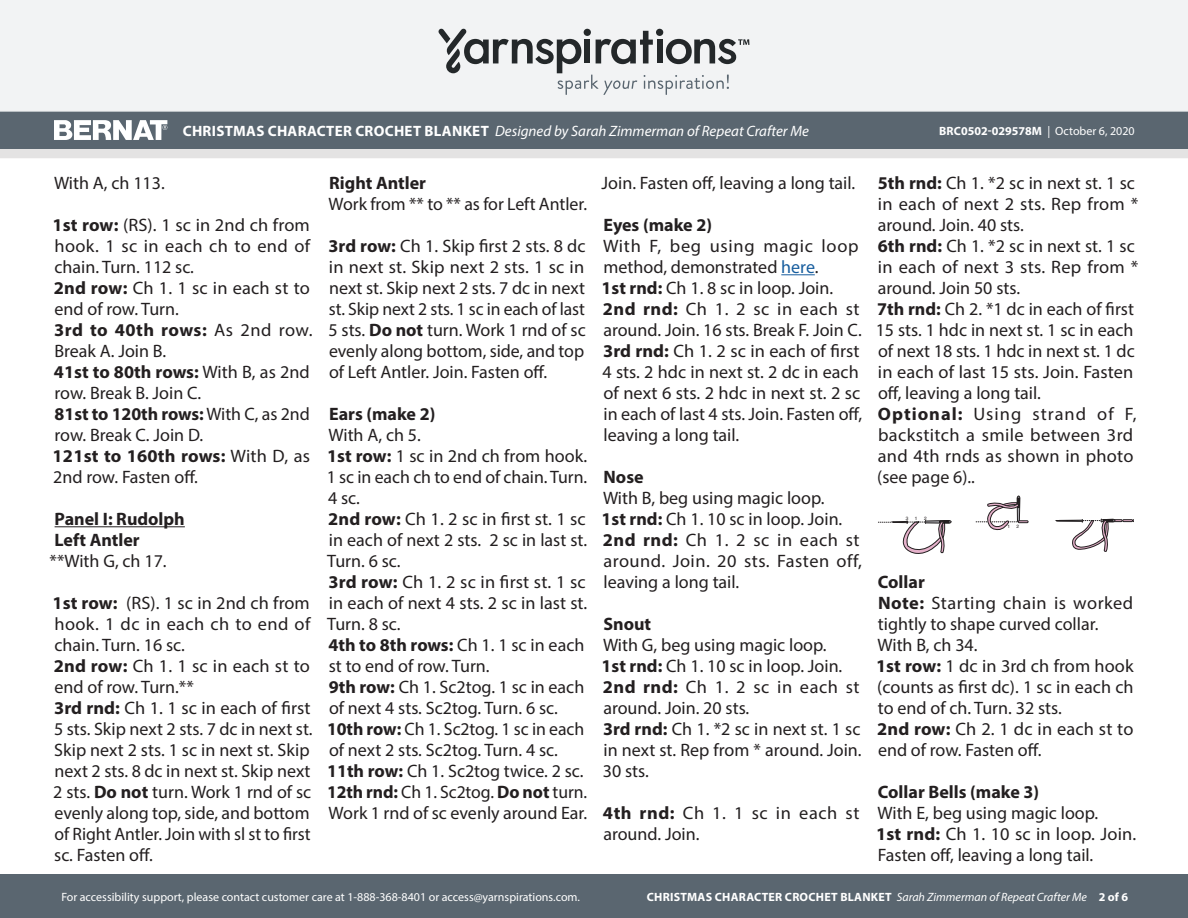
<style>
.page{position:relative;width:1188px;height:918px;background:#fff}
.page>*{position:absolute;margin:0;border:0;box-sizing:border-box;transform-origin:0 0}
.Body_-__Color_coded{font:18px/21px "Myriad Pro";color:#231f20}
.Body_-__With_auto_st{font:18px/21px "Myriad Pro";color:#231f20}
.Body_-__Color_coded-2{font:700 18px "Myriad Pro";color:#231f20}
.Body_-__Color_coded-3{font:18px/21px "Myriad Pro";letter-spacing:.02em;color:#231f20}
.Body_-__Color_coded-4{font:18px/21px "Myriad Pro";letter-spacing:.025em;color:#231f20}
.t1{font:italic 15px "Myriad Pro";color:#fff}
.t2{font:12px "Myriad Pro";color:#fff}
.t3{font:700 12px "Myriad Pro";letter-spacing:.02em;color:#fff}
.t4{font:700 12px "Myriad Pro";color:#fff}
.t5{font:4.65px "Helvetica";color:#231f20}
.s1{font-weight:700;font-style:normal}
.s2{font-weight:400}
.s3{font-weight:700}
.s4{color:#175d9e}
.s5{font-weight:400;font-style:italic}
</style>
<div class="page">
<div style="left:0;top:875px;width:1188px;height:43px;background:#5a6670"></div>
<div style="left:0;top:149px;width:1188px;height:9px;background:#e4e3e3"></div>
<div style="left:0;top:111px;width:1188px;height:38px;background:#5a6670"></div>
<div style="left:0;top:0;width:1188px;height:112px;background:#f2f3f4"></div>
<svg style="left:438px;top:29px;width:311px;height:66px"></svg>
<svg style="left:54px;top:120px;width:113px;height:20px"></svg>
<hr style="left:55px;top:526px;width:130px;height:1px;background:#231f20">
<hr style="left:781px;top:274px;width:34px;height:1px;background:#175d9e">
<svg style="left:878px;top:520px;width:74px;height:34px"></svg>
<svg style="left:1055px;top:518px;width:79px;height:34px"></svg>
<svg style="left:975px;top:496px;width:53px;height:35px"></svg>
<p class="t1" style="left:183px;top:122px;width:628px"><span class="s1">CHRISTMAS CHARACTER CROCHET BLANKET</span> Designed by Sarah Zimmerman of Repeat Crafter Me</p>
<p class="t4" style="left:939px;top:123px;width:197px">BRC0502-029578M <span class="s2">| October 6, 2020</span></p>
<p class="Body_-__Color_coded" style="left:54px;top:172px;width:112px">With A, ch 113.</p>
<p class="Body_-__Color_coded" style="left:53px;top:214px;width:259px;text-align:justify"><span class="s3">1st row:</span> (RS). 1 sc in 2nd ch from hook. 1 sc in each ch to end of chain. Turn. 112 sc.</p>
<p class="Body_-__Color_coded" style="left:54px;top:277px;width:258px"><span class="s3">2nd row:</span> Ch 1. 1 sc in each st to end of row. Turn.</p>
<p class="Body_-__Color_coded" style="left:54px;top:319px;width:260px"><span class="s3">3rd to 40th rows:</span> As 2nd row.<br>Break A. Join B.</p>
<p class="Body_-__Color_coded" style="left:54px;top:361px;width:257px"><span class="s3">41st to 80th rows:</span> With B, as 2nd row. Break B. Join C.</p>
<p class="Body_-__Color_coded" style="left:55px;top:403px;width:257px"><span class="s3">81st to 120th rows:</span> With C, as 2nd row. Break C. Join D.</p>
<p class="Body_-__Color_coded" style="left:53px;top:445px;width:259px"><span class="s3">121st to 160th rows:</span> With D, as<br>2nd row. Fasten off.</p>
<p class="Body_-__Color_coded-2" style="left:55px;top:507px;width:132px">Panel I: Rudolph</p>
<p class="Body_-__Color_coded-2" style="left:55px;top:528px;width:87px">Left Antler</p>
<p class="Body_-__Color_coded" style="left:50px;top:550px;width:119px">**With G, ch 17.</p>
<p class="Body_-__Color_coded" style="left:53px;top:592px;width:259px;text-align:justify"><span class="s3">1st row:</span> (RS). 1 sc in 2nd ch from hook. 1 dc in each ch to end of chain. Turn. 16 sc.</p>
<p class="Body_-__Color_coded" style="left:54px;top:655px;width:258px"><span class="s3">2nd row:</span> Ch 1. 1 sc in each st to end of row. Turn.**</p>
<p class="Body_-__Color_coded" style="left:53px;top:697px;width:261px"><span class="s3">3rd rnd:</span> Ch 1. 1 sc in each of first<br>5 sts. Skip next 2 sts. 7 dc in next st.<br>Skip next 2 sts. 1 sc in next st. Skip next 2 sts. 8 dc in next st. Skip next<br>2 sts. <span class="s3">Do not</span> turn. Work 1 rnd of sc evenly along top, side, and bottom of Right Antler. Join with sl st to first sc. Fasten off.</p>
<p class="Body_-__Color_coded-2" style="left:329px;top:171px;width:99px">Right Antler</p>
<p class="Body_-__Color_coded" style="left:329px;top:193px;width:260px">Work from ** to ** as for Left Antler.</p>
<p class="Body_-__Color_coded" style="left:329px;top:235px;width:259px;text-align:justify"><span class="s3">3rd row:</span> Ch 1. Skip first 2 sts. 8 dc in next st. Skip next 2 sts. 1 sc in next st. Skip next 2 sts. 7 dc in next st. Skip next 2 sts. 1 sc in each of last 5 sts. <span class="s3">Do not</span> turn. Work 1 rnd of sc evenly along bottom, side, and top of Left Antler. Join. Fasten off.</p>
<p class="Body_-__Color_coded-2" style="left:329px;top:402px;width:108px">Ears (make 2)</p>
<p class="Body_-__Color_coded" style="left:329px;top:424px;width:94px">With A, ch 5.</p>
<p class="Body_-__Color_coded" style="left:327px;top:445px;width:262px;text-align:justify"><span class="s3">1st row:</span> 1 sc in 2nd ch from hook.<br>1 sc in each ch to end of chain. Turn.<br>4 sc.</p>
<p class="Body_-__Color_coded" style="left:327px;top:508px;width:262px;text-align:justify"><span class="s3">2nd row:</span> Ch 1. 2 sc in first st. 1 sc in each of next 2 sts. 2 sc in last st.<br>Turn. 6 sc.</p>
<p class="Body_-__Color_coded" style="left:327px;top:571px;width:262px;text-align:justify"><span class="s3">3rd row:</span> Ch 1. 2 sc in first st. 1 sc in each of next 4 sts. 2 sc in last st.<br>Turn. 8 sc.</p>
<p class="Body_-__Color_coded" style="left:328px;top:634px;width:258px"><span class="s3">4th to 8th rows:</span> Ch 1. 1 sc in each st to end of row. Turn.</p>
<p class="Body_-__Color_coded" style="left:329px;top:676px;width:257px"><span class="s3">9th row:</span> Ch 1. Sc2tog. 1 sc in each of next 4 sts. Sc2tog. Turn. 6 sc.</p>
<p class="Body_-__Color_coded" style="left:327px;top:718px;width:259px"><span class="s3">10th row:</span> Ch 1. Sc2tog. 1 sc in each of next 2 sts. Sc2tog. Turn. 4 sc.</p>
<p class="Body_-__Color_coded" style="left:327px;top:760px;width:258px"><span class="s3">11th row:</span> Ch 1. Sc2tog twice. 2 sc.</p>
<p class="Body_-__Color_coded" style="left:327px;top:781px;width:262px"><span class="s3">12th rnd:</span> Ch 1. Sc2tog. <span class="s3">Do not</span> turn.<br>Work 1 rnd of sc evenly around Ear.</p>
<p class="Body_-__Color_coded" style="left:602px;top:172px;width:255px">Join. Fasten off, leaving a long tail.</p>
<p class="Body_-__Color_coded-2" style="left:604px;top:213px;width:110px">Eyes (make 2)</p>
<p class="Body_-__With_auto_st" style="left:603px;top:235px;width:257px">With F, beg using magic loop method, demonstrated <span class="s4">here</span>.</p>
<p class="Body_-__Color_coded" style="left:602px;top:277px;width:233px"><span class="s3">1st rnd:</span> Ch 1. 8 sc in loop. Join.</p>
<p class="Body_-__Color_coded" style="left:603px;top:298px;width:260px"><span class="s3">2nd rnd:</span> Ch 1. 2 sc in each st around. Join. 16 sts. Break F. Join C.</p>
<p class="Body_-__Color_coded" style="left:603px;top:340px;width:261px"><span class="s3">3rd rnd:</span> Ch 1. 2 sc in each of first<br>4 sts. 2 hdc in next st. 2 dc in each of next 6 sts. 2 hdc in next st. 2 sc in each of last 4 sts. Join. Fasten off, leaving a long tail.</p>
<p class="Body_-__Color_coded-2" style="left:604px;top:465px;width:42px">Nose</p>
<p class="Body_-__With_auto_st" style="left:603px;top:487px;width:223px">With B, beg using magic loop.</p>
<p class="Body_-__Color_coded" style="left:602px;top:508px;width:242px"><span class="s3">1st rnd:</span> Ch 1. 10 sc in loop. Join.</p>
<p class="Body_-__Color_coded-4" style="left:603px;top:529px;width:261px"><span class="s3">2nd rnd:</span> Ch 1. 2 sc in each st around. Join. 20 sts. Fasten off, leaving a long tail.</p>
<p class="Body_-__Color_coded-2" style="left:603px;top:612px;width:49px">Snout</p>
<p class="Body_-__With_auto_st" style="left:603px;top:634px;width:225px">With G, beg using magic loop.</p>
<p class="Body_-__Color_coded" style="left:602px;top:655px;width:242px"><span class="s3">1st rnd:</span> Ch 1. 10 sc in loop. Join.</p>
<p class="Body_-__Color_coded" style="left:603px;top:676px;width:258px"><span class="s3">2nd rnd:</span> Ch 1. 2 sc in each st around. Join. 20 sts.</p>
<p class="Body_-__Color_coded" style="left:603px;top:718px;width:260px;text-align:justify"><span class="s3">3rd rnd:</span> Ch 1. *2 sc in next st. 1 sc in next st. Rep from * around. Join.<br>30 sts.</p>
<p class="Body_-__Color_coded" style="left:603px;top:802px;width:258px"><span class="s3">4th rnd:</span> Ch 1. 1 sc in each st around. Join.</p>
<p class="Body_-__Color_coded" style="left:878px;top:172px;width:262px"><span class="s3">5th rnd:</span> Ch 1. *2 sc in next st. 1 sc in each of next 2 sts. Rep from * around. Join. 40 sts.</p>
<p class="Body_-__Color_coded" style="left:878px;top:235px;width:262px"><span class="s3">6th rnd:</span> Ch 1. *2 sc in next st. 1 sc in each of next 3 sts. Rep from * around. Join 50 sts.</p>
<p class="Body_-__Color_coded" style="left:876px;top:298px;width:261px;text-align:justify"><span class="s3">7th rnd:</span> Ch 2. *1 dc in each of first 15 sts. 1 hdc in next st. 1 sc in each of next 18 sts. 1 hdc in next st. 1 dc in each of last 15 sts. Join. Fasten off, leaving a long tail.</p>
<p class="Body_-__Color_coded-3" style="left:877px;top:403px;width:261px"><span class="s3">Optional:</span> Using strand of F, backstitch a smile between 3rd and 4th rnds as shown in photo (see page 6)..</p>
<p class="t5" style="left:906px;top:515px;width:4px">3</p>
<p class="t5" style="left:915px;top:515px;width:4px">1</p>
<p class="t5" style="left:924px;top:515px;width:4px">2</p>
<p class="t5" style="left:1007px;top:522px;width:4px">1</p>
<p class="t5" style="left:1017px;top:522px;width:4px">2</p>
<p class="Body_-__Color_coded-2" style="left:878px;top:570px;width:48px">Collar</p>
<p class="Body_-__Color_coded" style="left:878px;top:592px;width:257px"><span class="s3">Note:</span> Starting chain is worked tightly to shape curved collar.</p>
<p class="Body_-__Color_coded" style="left:878px;top:634px;width:102px">With B, ch 34.</p>
<p class="Body_-__Color_coded" style="left:876px;top:655px;width:259px;text-align:justify"><span class="s3">1st row:</span> 1 dc in 3rd ch from hook (counts as first dc). 1 sc in each ch to end of ch. Turn. 32 sts.</p>
<p class="Body_-__Color_coded" style="left:877px;top:718px;width:258px"><span class="s3">2nd row:</span> Ch 2. 1 dc in each st to end of row. Fasten off.</p>
<p class="Body_-__Color_coded-2" style="left:878px;top:780px;width:163px">Collar Bells (make 3)</p>
<p class="Body_-__With_auto_st" style="left:878px;top:802px;width:222px">With E, beg using magic loop.</p>
<p class="Body_-__Color_coded" style="left:876px;top:823px;width:262px"><span class="s3">1st rnd:</span> Ch 1. 10 sc in loop. Join.<br>Fasten off, leaving a long tail.</p>
<p class="t2" style="left:61px;top:889px;width:520px">For accessibility support, please contact customer care at 1-888-368-8401 or access@yarnspirations.com.</p>
<p class="t3" style="left:647px;top:889px;width:483px">CHRISTMAS CHARACTER CROCHET BLANKET <span class="s5">Sarah Zimmerman of Repeat Crafter Me</span> 2 of 6</p>
</div>
